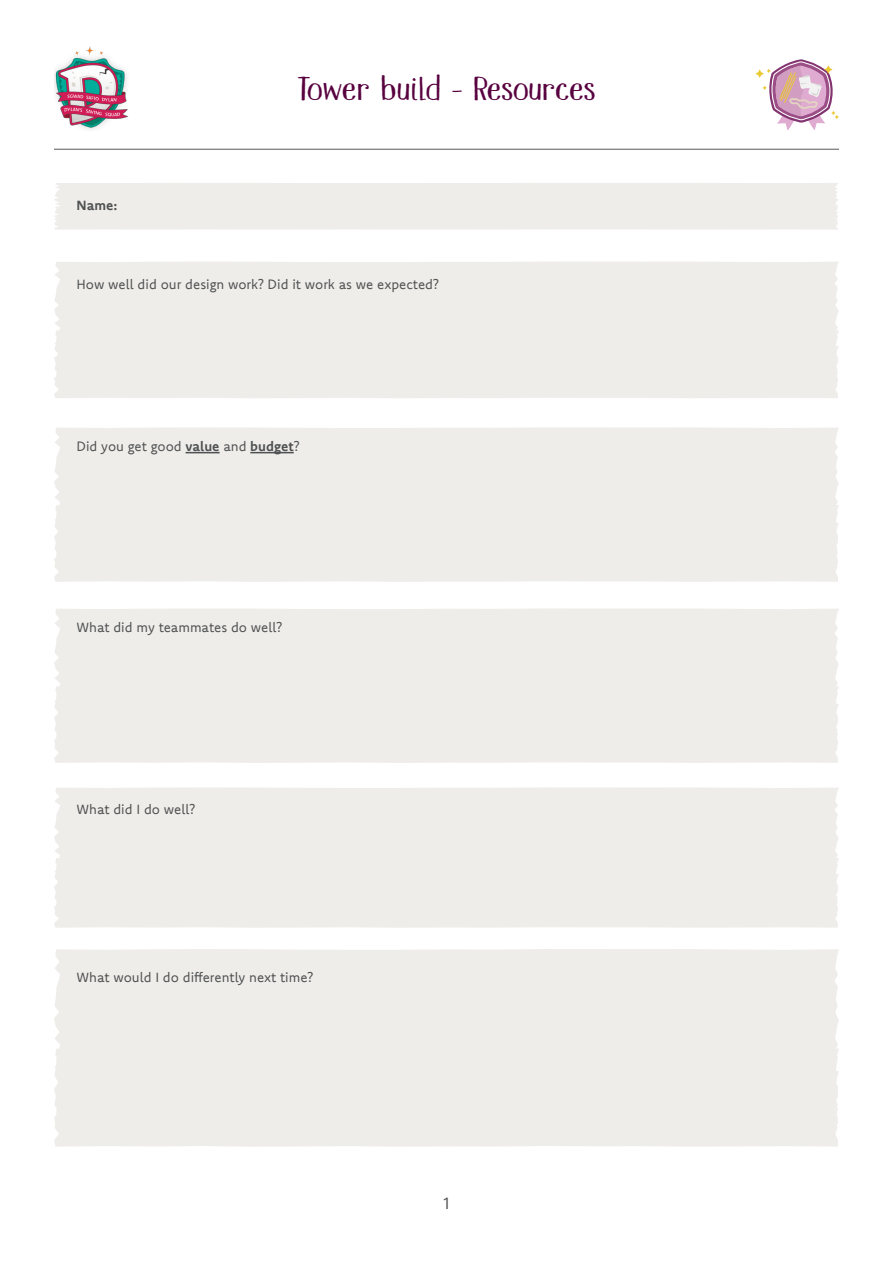
<style>
.page{position:relative;width:893px;height:1263px;background:#fff}
.page>*{position:absolute;margin:0;border:0;box-sizing:border-box;transform-origin:0 0}
.t1{font:28.5px "DK Mandolin";letter-spacing:-.04em;color:#58023f}
.t2{font:16.5px "Komet";color:#575756}
.t3{font:13.5px "Komet";color:#4f5252}
.t4{font:700 13.5px "Komet";color:#4f5252}
.s1{font-weight:700}
</style>
<div class="page">
<hr style="left:54px;top:149px;width:785px;height:1px;background:#575756">
<img style="left:54px;top:46px;width:74px;height:84px">
<svg style="left:755px;top:59px;width:84px;height:71px"></svg>
<div style="left:54px;top:262px;width:785px;height:136px;background:#efedea"></div>
<div style="left:54px;top:183px;width:784px;height:47px;background:#efedea"></div>
<div style="left:54px;top:608px;width:785px;height:155px;background:#efedea"></div>
<div style="left:54px;top:427px;width:785px;height:155px;background:#efedea"></div>
<hr style="left:186px;top:452px;width:34px;height:1px;background:#4f5252">
<hr style="left:250px;top:452px;width:44px;height:1px;background:#4f5252">
<div style="left:54px;top:787px;width:785px;height:141px;background:#efedea"></div>
<div style="left:54px;top:949px;width:785px;height:198px;background:#efedea"></div>
<p class="t4" style="left:77px;top:196px;width:42px">Name:</p>
<p class="t1" style="left:297px;top:70px;width:301px">Tower build - Resources</p>
<p class="t3" style="left:77px;top:275px;width:364px">How well did our design work? Did it work as we expected?</p>
<p class="t3" style="left:77px;top:437px;width:224px">Did you get good <span class="s1">value</span> and <span class="s1">budget</span>?</p>
<p class="t3" style="left:77px;top:618px;width:207px">What did my teammates do well?</p>
<p class="t3" style="left:77px;top:800px;width:120px">What did I do well?</p>
<p class="t3" style="left:77px;top:968px;width:238px">What would I do differently next time?</p>
<p class="t2" style="left:443px;top:1192px;width:8px">1</p>
</div>
